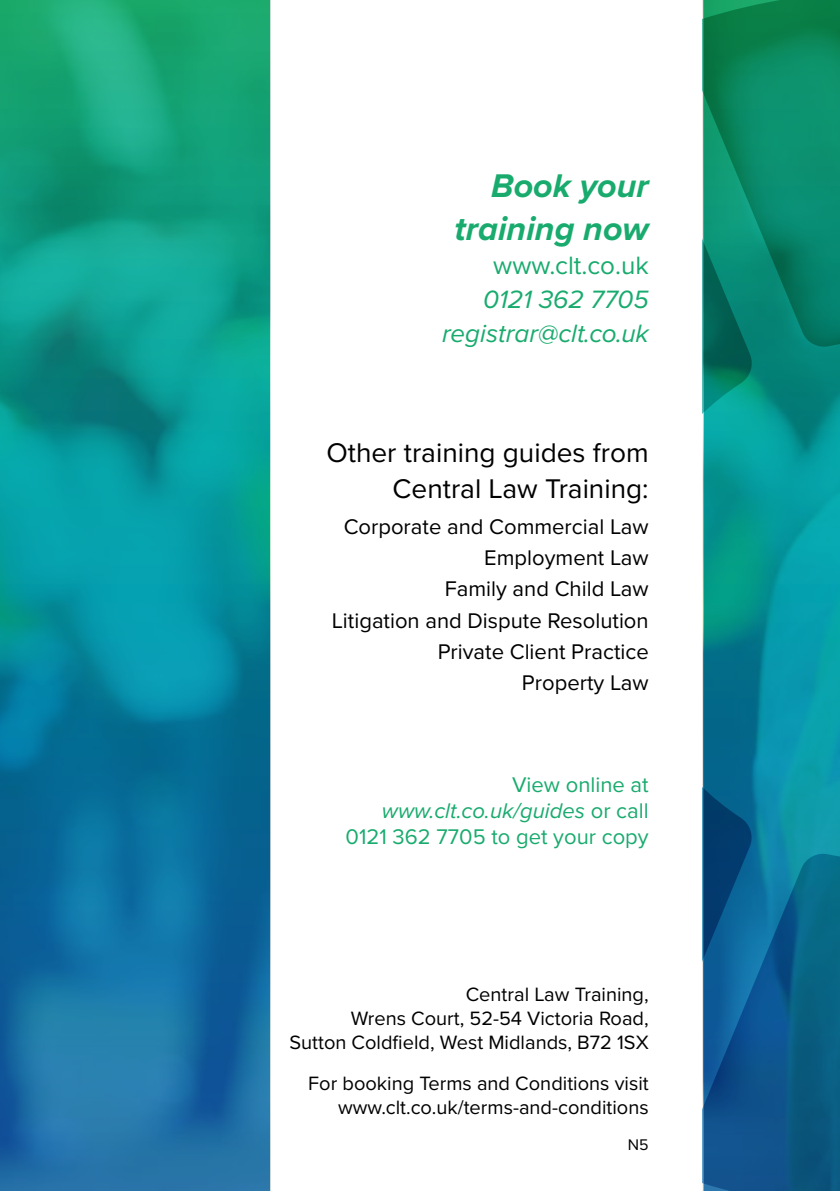
<style>
.page{position:relative;width:840px;height:1191px;background:#fff}
.page>*{position:absolute;margin:0;border:0;box-sizing:border-box;transform-origin:0 0}
.t1{font:italic 700 34px/42.8px "Proxima Nova";color:#19ab6e;text-align:right}
.t2{font:28px/36px "Proxima Nova";color:#000;text-align:right}
.t3{font:italic 26px/34px "Proxima Nova";color:#19ab6e;text-align:right}
.t4{font:26px "Proxima Nova";color:#19ab6e}
.t5{font:22px/31.2px "Proxima Nova";color:#000;text-align:right}
.t6{font:22px/26px "Proxima Nova";color:#19ab6e;text-align:right}
.t7{font:20px/24px "Proxima Nova";color:#000;text-align:right}
.t8{font:16px "Proxima Nova";color:#000}
.s1{font-style:italic}
</style>
<div class="page">
<img style="left:0;top:0;width:839px;height:1191px">
<h1 class="t1" style="left:454px;top:163px;width:196px">Book your training now</h1>
<h3 class="t4" style="left:493px;top:246px;width:157px">www.clt.co.uk</h3>
<h3 class="t3" style="left:442px;top:281px;width:208px">0121 362 7705 registrar@clt.co.uk</h3>
<h2 class="t2" style="left:326px;top:433px;width:324px">Other training guides from<br>Central Law Training:</h2>
<p class="t5" style="left:331px;top:510px;width:318px">Corporate and Commercial Law<br>Employment Law<br>Family and Child Law<br>Litigation and Dispute Resolution<br>Private Client Practice<br>Property Law</p>
<p class="t6" style="left:345px;top:770px;width:304px">View online at <span class="s1">www.clt.co.uk/guides</span> or call<br>0121 362 7705 to get your copy</p>
<p class="t7" style="left:289px;top:981px;width:360px">Central Law Training,<br>Wrens Court, 52-54 Victoria Road,<br>Sutton Coldfield, West Midlands, B72 1SX</p>
<p class="t7" style="left:308px;top:1070px;width:342px">For booking Terms and Conditions visit www.clt.co.uk/terms-and-conditions</p>
<p class="t8" style="left:627px;top:1133px;width:22px">N5</p>
</div>
